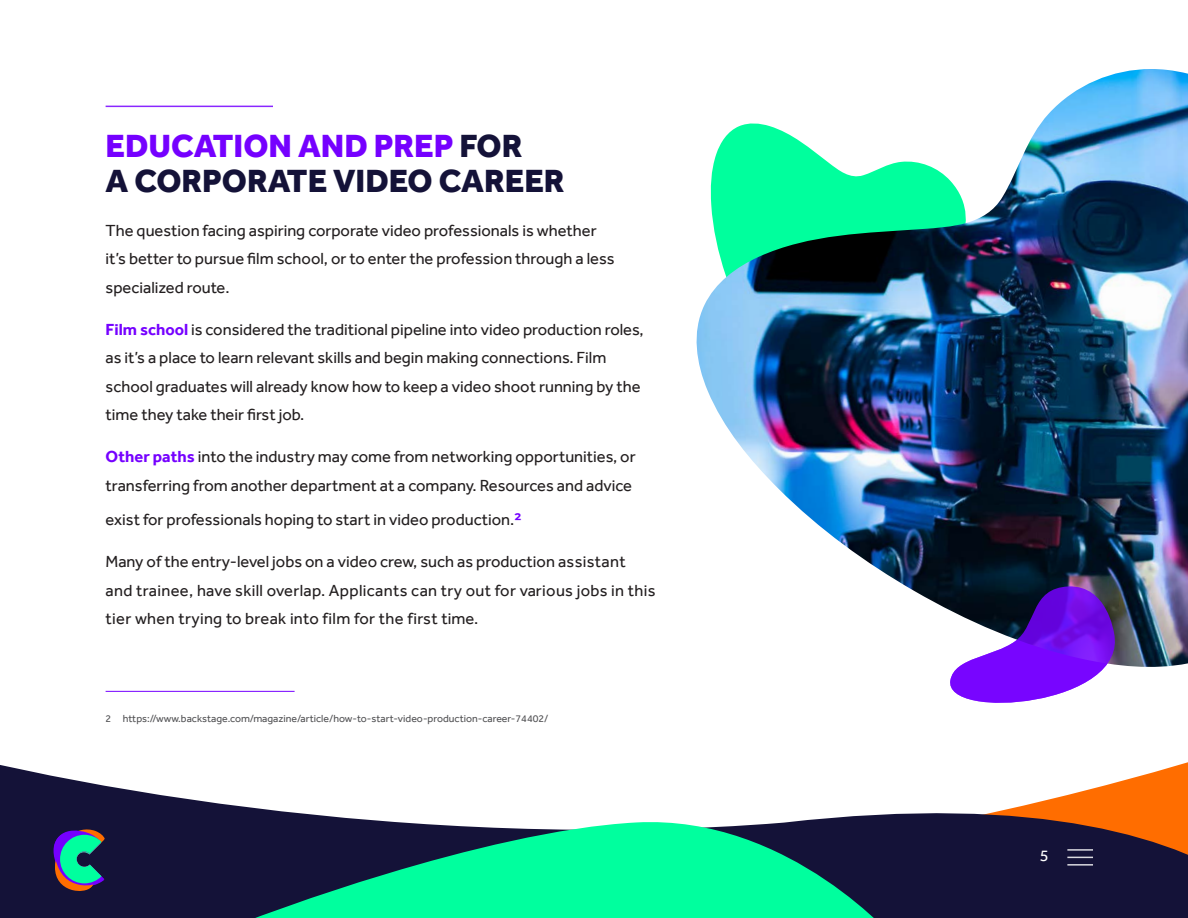
<style>
.page{position:relative;width:1188px;height:918px;background:#fff}
.page>*{position:absolute;margin:0;border:0;box-sizing:border-box;transform-origin:0 0}
.Body{font:800 33px "Effra";color:#141238}
.Body-2{font:800 33px "Effra";color:#7500ff}
.Body-3{font:16.5px/28.5px "Effra";color:#231f20}
.Body-4{font:16.5px/28.5px "Effra";letter-spacing:.02em;color:#231f20}
.t1{font:16.5px "Effra";color:#fff}
.t2{font:10.5px "Effra";color:#535355}
.s1{color:#141238}
.s2{font-weight:700;color:#7500ff}
.s3{font-family:"Montserrat";font-weight:700;color:#7500ff}
</style>
<div class="page">
<svg style="left:0;top:762px;width:1188px;height:156px"></svg>
<svg style="left:253px;top:814px;width:646px;height:104px;fill:#00ff9e"></svg>
<hr style="left:1067px;top:849px;width:26px;height:2px;background:#fff">
<svg style="left:1067px;top:857px;width:26px;height:1px"></svg>
<hr style="left:1067px;top:864px;width:26px;height:2px;background:#fff">
<img style="left:696px;top:69px;width:492px;height:598px">
<svg style="left:49px;top:824px;width:56px;height:71px"></svg>
<hr style="left:106px;top:691px;width:189px;height:1px;background:#7500ff">
<hr style="left:106px;top:106px;width:167px;height:1px;background:#7500ff">
<svg style="left:943px;top:585px;width:187px;height:118px"></svg>
<p class="Body-2" style="left:106px;top:126px;width:418px">EDUCATION AND PREP <span class="s1">FOR</span></p>
<p class="Body" style="left:106px;top:162px;width:461px">A CORPORATE VIDEO CAREER</p>
<p class="Body-3" style="left:106px;top:216px;width:511px">The question facing aspiring corporate video professionals is whether it’s better to pursue film school, or to enter the profession through a less specialized route.</p>
<p class="Body-3" style="left:106px;top:315px;width:540px"><span class="s2">Film school</span> is considered the traditional pipeline into video production roles, as it’s a place to learn relevant skills and begin making connections. Film school graduates will already know how to keep a video shoot running by the time they take their first job.</p>
<p class="Body-3" style="left:106px;top:442px;width:532px"><span class="s2">Other paths</span> into the industry may come from networking opportunities, or transferring from another department at a company. Resources and advice</p>
<p class="Body-3" style="left:106px;top:505px;width:417px">exist for professionals hoping to start in video production.<span class="s3">2</span></p>
<p class="Body-4" style="left:106px;top:547px;width:552px">Many of the entry-level jobs on a video crew, such as production assistant and trainee, have skill overlap. Applicants can try out for various jobs in this tier when trying to break into film for the first time.</p>
<p class="t2" style="left:106px;top:712px;width:444px">2 https://www.backstage.com/magazine/article/how-to-start-video-production-career-74402/</p>
<p class="t1" style="left:1040px;top:846px;width:10px">5</p>
</div>
